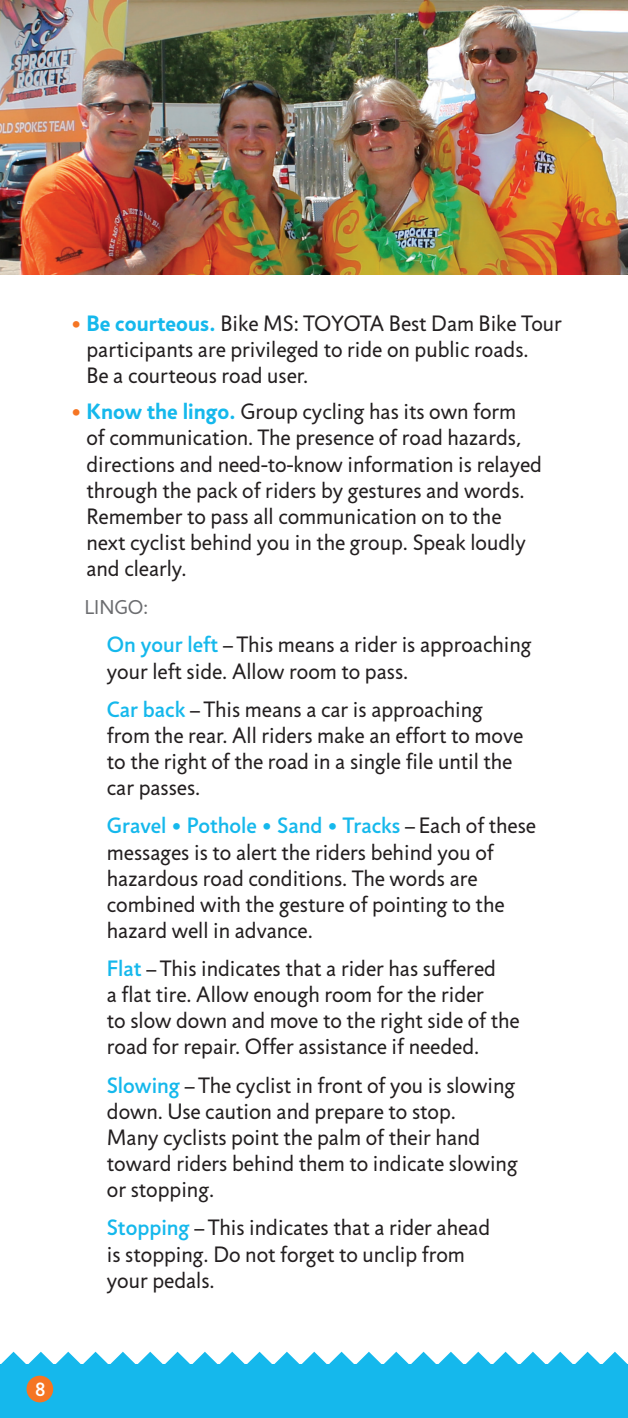
<style>
.page{position:relative;width:628px;height:1418px;background:#fff}
.page>*{position:absolute;margin:0;border:0;box-sizing:border-box;transform-origin:0 0}
.Body_copy{font:22.5px/26.1px "Jigsaw";color:#231f20}
.Body_copy-2{font:20.25px "Jigsaw";color:#6c6d70}
.t1{font:500 19.35px "Jigsaw";color:#fff}
.s1{color:#f57523}
.s2{font-weight:700;color:#15b8ec}
.s3{font-weight:500;color:#15b8ec}
</style>
<div class="page">
<svg style="left:1px;top:1351px;width:627px;height:13px"></svg>
<div style="left:0;top:1364px;width:628px;height:54px;background:#15b8ec"></div>
<div style="left:27px;top:1375px;width:26px;height:27px;background:#f57523;border-radius:50%"></div>
<img style="left:0;top:0;width:628px;height:275px">
<p class="Body_copy" style="left:86px;top:311px;width:477px;text-indent:-16px"><span class="s1">•</span> <span class="s2">Be courteous.</span> Bike MS: TOYOTA Best Dam Bike Tour participants are privileged to ride on public roads.<br>Be a courteous road user.</p>
<p class="Body_copy" style="left:86px;top:399px;width:457px;text-indent:-16px"><span class="s1">•</span> <span class="s2">Know the lingo.</span> Group cycling has its own form<br>of communication. The presence of road hazards, directions and need-to-know information is relayed through the pack of riders by gestures and words.<br>Remember to pass all communication on to the next cyclist behind you in the group. Speak loudly and clearly.</p>
<p class="Body_copy-2" style="left:84px;top:596px;width:65px">LINGO:</p>
<p class="Body_copy" style="left:107px;top:632px;width:426px"><span class="s3">On your left</span> – This means a rider is approaching your left side. Allow room to pass.</p>
<p class="Body_copy" style="left:107px;top:697px;width:418px"><span class="s3">Car back</span> – This means a car is approaching from the rear. All riders make an effort to move to the right of the road in a single file until the car passes.</p>
<p class="Body_copy" style="left:107px;top:813px;width:431px"><span class="s3">Gravel • Pothole • Sand • Tracks</span> – Each of these messages is to alert the riders behind you of hazardous road conditions. The words are combined with the gesture of pointing to the hazard well in advance.</p>
<p class="Body_copy" style="left:107px;top:956px;width:414px"><span class="s3">Flat</span> – This indicates that a rider has suffered<br>a flat tire. Allow enough room for the rider<br>to slow down and move to the right side of the road for repair. Offer assistance if needed.</p>
<p class="Body_copy" style="left:107px;top:1072px;width:412px"><span class="s3">Slowing</span> – The cyclist in front of you is slowing down. Use caution and prepare to stop.<br>Many cyclists point the palm of their hand toward riders behind them to indicate slowing or stopping.</p>
<p class="Body_copy" style="left:107px;top:1215px;width:385px"><span class="s3">Stopping</span> – This indicates that a rider ahead is stopping. Do not forget to unclip from your pedals.</p>
<p class="t1" style="left:35px;top:1377px;width:13px">8</p>
</div>
